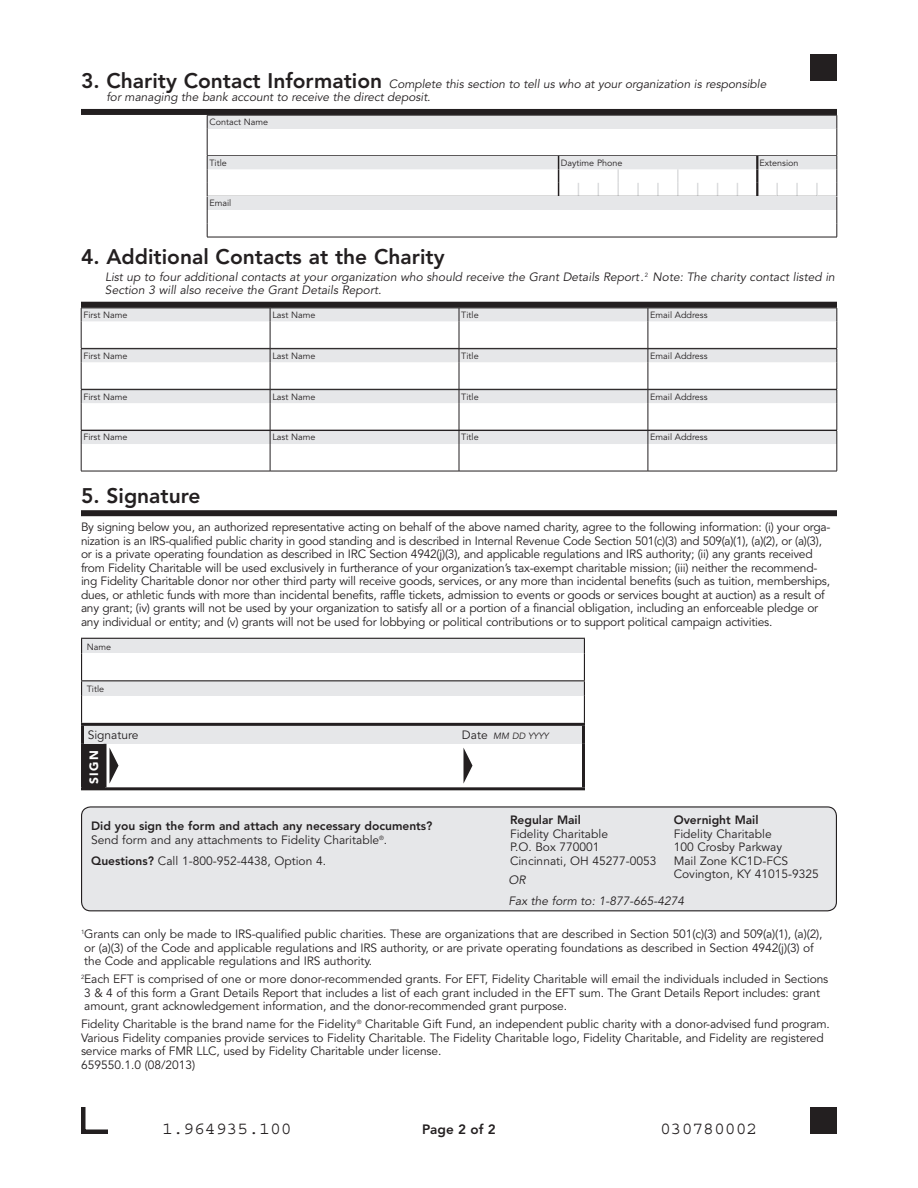
<style>
.page{position:relative;width:918px;height:1188px;background:#fff}
.page>*{position:absolute;margin:0;border:0;box-sizing:border-box;transform-origin:0 0}
.t1{font:800 21px "Avenir";color:#231f20}
.t2{font:18px "Courier";color:#231f20}
.t3{font:800 13.5px "Avenir";color:#231f20}
.t4{font:12px/13.5px "Avenir";letter-spacing:-.01em;color:#231f20}
.t5{font:italic 12px/13.5px "Avenir";color:#231f20}
.t6{font:800 12px/13.5px "Avenir";color:#231f20}
.t7{font:900 12px "Avenir";color:#fff}
.t8{font:9px "Avenir";color:#231f20}
.t9{font:italic 9px "Avenir";color:#231f20}
.s1{font-weight:800;font-style:normal;font-size:21px}
.s2{font-style:normal;font-size:12px}
.s3{font-weight:400}
.s4{font-weight:800}
</style>
<div class="page">
<div style="left:81px;top:109px;width:756px;height:6px;background:#231f20"></div>
<div style="left:81px;top:302px;width:756px;height:6px;background:#231f20"></div>
<div style="left:81px;top:510px;width:756px;height:6px;background:#231f20"></div>
<hr style="left:207px;top:237px;width:630px;height:1px;background:#231f20">
<svg style="left:207px;top:115px;width:631px;height:122px"></svg>
<hr style="left:81px;top:471px;width:189px;height:1px;background:#231f20">
<hr style="left:270px;top:471px;width:189px;height:1px;background:#231f20">
<hr style="left:459px;top:471px;width:189px;height:1px;background:#231f20">
<hr style="left:648px;top:471px;width:189px;height:1px;background:#231f20">
<svg style="left:81px;top:308px;width:757px;height:163px"></svg>
<div style="left:82px;top:638px;width:502px;height:15px;background:#e6e7e9"></div>
<hr style="left:81px;top:638px;width:504px;height:1px;background:#231f20">
<div style="left:82px;top:681px;width:502px;height:15px;background:#e6e7e9"></div>
<hr style="left:81px;top:680px;width:504px;height:1px;background:#231f20">
<svg style="left:81px;top:639px;width:1px;height:84px"></svg>
<svg style="left:584px;top:639px;width:1px;height:84px"></svg>
<div style="left:82px;top:724px;width:502px;height:20px;background:#e6e7e9"></div>
<div style="left:82px;top:744px;width:23px;height:45px;background:#231f20"></div>
<hr style="left:81px;top:744px;width:3px;height:43px;background:#231f20">
<hr style="left:81px;top:787px;width:24px;height:3px;background:#231f20">
<hr style="left:81px;top:726px;width:3px;height:18px;background:#231f20">
<hr style="left:81px;top:723px;width:24px;height:3px;background:#231f20">
<hr style="left:105px;top:723px;width:480px;height:3px;background:#231f20">
<hr style="left:582px;top:726px;width:3px;height:18px;background:#231f20">
<hr style="left:104px;top:744px;width:2px;height:43px;background:#231f20">
<hr style="left:582px;top:744px;width:3px;height:43px;background:#231f20">
<hr style="left:105px;top:787px;width:480px;height:3px;background:#231f20">
<svg style="left:110px;top:749px;width:8px;height:34px"></svg>
<svg style="left:464px;top:749px;width:8px;height:34px"></svg>
<div style="left:82px;top:807px;width:754px;height:104px;background:#e6e7e9;border-radius:9px"></div>
<div style="left:81px;top:806px;width:756px;height:105px;border:1px solid #231f20;border-radius:9px"></div>
<div style="left:810px;top:1107px;width:27px;height:27px;background:#231f20"></div>
<svg style="left:81px;top:1107px;width:27px;height:27px"></svg>
<div style="left:810px;top:54px;width:27px;height:27px;background:#231f20"></div>
<p class="t5" style="left:106px;top:77px;width:661px;text-indent:-25px"><span class="s1">3. Charity Contact Information</span> Complete this section to tell us who at your organization is responsible for managing the bank account to receive the direct deposit.</p>
<p class="t8" style="left:209px;top:117px;width:60px">Contact Name</p>
<p class="t8" style="left:209px;top:157px;width:19px">Title</p>
<p class="t8" style="left:561px;top:157px;width:63px">Daytime Phone</p>
<p class="t8" style="left:760px;top:157px;width:41px">Extension</p>
<p class="t8" style="left:209px;top:198px;width:23px">Email</p>
<h1 class="t1" style="left:81px;top:244px;width:365px">4. Additional Contacts at the Charity</h1>
<p class="t5" style="left:105px;top:270px;width:731px">List up to four additional contacts at your organization who should receive the Grant Details Report. <sup>2</sup> Note: The charity contact listed in<br>Section 3 will also receive the Grant Details Report.</p>
<p class="t8" style="left:83px;top:309px;width:46px">First Name</p>
<p class="t8" style="left:272px;top:309px;width:45px">Last Name</p>
<p class="t8" style="left:461px;top:309px;width:19px">Title</p>
<p class="t8" style="left:650px;top:309px;width:59px">Email Address</p>
<p class="t8" style="left:83px;top:350px;width:46px">First Name</p>
<p class="t8" style="left:272px;top:350px;width:45px">Last Name</p>
<p class="t8" style="left:461px;top:350px;width:19px">Title</p>
<p class="t8" style="left:650px;top:350px;width:59px">Email Address</p>
<p class="t8" style="left:83px;top:391px;width:46px">First Name</p>
<p class="t8" style="left:272px;top:391px;width:45px">Last Name</p>
<p class="t8" style="left:461px;top:391px;width:19px">Title</p>
<p class="t8" style="left:650px;top:391px;width:59px">Email Address</p>
<p class="t8" style="left:83px;top:432px;width:46px">First Name</p>
<p class="t8" style="left:272px;top:432px;width:45px">Last Name</p>
<p class="t8" style="left:461px;top:432px;width:19px">Title</p>
<p class="t8" style="left:650px;top:432px;width:59px">Email Address</p>
<h1 class="t1" style="left:81px;top:483px;width:121px">5. Signature</h1>
<p class="t4" style="left:81px;top:521px;width:751px">By signing below you, an authorized representative acting on behalf of the above named charity, agree to the following information: (i) your orga&shy;nization is an IRS-qualified public charity in good standing and is described in Internal Revenue Code Section 501(c)(3) and 509(a)(1), (a)(2), or (a)(3), or is a private operating foundation as described in IRC Section 4942(j)(3), and applicable regulations and IRS authority; (ii) any grants received from Fidelity Charitable will be used exclusively in furtherance of your organization’s tax-exempt charitable mission; (iii) neither the recommend&shy;ing Fidelity Charitable donor nor other third party will receive goods, services, or any more than incidental benefits (such as tuition, memberships, dues, or athletic funds with more than incidental benefits, raffle tickets, admission to events or goods or services bought at auction) as a result of any grant; (iv) grants will not be used by your organization to satisfy all or a portion of a financial obligation, including an enforceable pledge or any individual or entity; and (v) grants will not be used for lobbying or political contributions or to support political campaign activities.</p>
<p class="t8" style="left:87px;top:641px;width:26px">Name</p>
<p class="t8" style="left:87px;top:684px;width:19px">Title</p>
<p class="t4" style="left:88px;top:728px;width:52px">Signature</p>
<p class="t9" style="left:462px;top:730px;width:88px"><span class="s2">Date</span> mm dd yyyy</p>
<p class="t7" style="left:87px;top:784px;width:35px;rotate:-90deg">SIGN</p>
<p class="t6" style="left:91px;top:819px;width:343px">Did you sign the form and attach any necessary documents?<br><span class="s3">Send form and any attachments to Fidelity Charitable</span><sup>®</sup><span class="s3">.</span></p>
<p class="t4" style="left:91px;top:854px;width:236px"><span class="s4">Questions?</span> Call 1-800-952-4438, Option 4.</p>
<p class="t6" style="left:510px;top:813px;width:72px">Regular Mail</p>
<p class="t4" style="left:510px;top:827px;width:148px">Fidelity Charitable<br>P.O. Box 770001<br>Cincinnati, OH 45277-0053</p>
<p class="t6" style="left:674px;top:813px;width:86px">Overnight Mail</p>
<p class="t4" style="left:674px;top:827px;width:147px">Fidelity Charitable<br>100 Crosby Parkway<br>Mail Zone KC1D-FCS<br>Covington, KY 41015-9325</p>
<p class="t5" style="left:508px;top:870px;width:177px;line-height:21px">OR<br>Fax the form to: 1-877-665-4274</p>
<p class="t4" style="left:81px;top:928px;width:743px"><sup>1</sup>Grants can only be made to IRS-qualified public charities. These are organizations that are described in Section 501(c)(3) and 509(a)(1), (a)(2), or (a)(3) of the Code and applicable regulations and IRS authority, or are private operating foundations as described in Section 4942(j)(3) of the Code and applicable regulations and IRS authority.</p>
<p class="t4" style="left:81px;top:973px;width:749px"><sup>2</sup>Each EFT is comprised of one or more donor-recommended grants. For EFT, Fidelity Charitable will email the individuals included in Sections<br>3 &amp; 4 of this form a Grant Details Report that includes a list of each grant included in the EFT sum. The Grant Details Report includes: grant amount, grant acknowledgement information, and the donor-recommended grant purpose.</p>
<p class="t4" style="left:81px;top:1018px;width:750px">Fidelity Charitable is the brand name for the Fidelity<sup>®</sup> Charitable Gift Fund, an independent public charity with a donor-advised fund program.<br>Various Fidelity companies provide services to Fidelity Charitable. The Fidelity Charitable logo, Fidelity Charitable, and Fidelity are registered service marks of FMR LLC, used by Fidelity Charitable under license.<br>659550.1.0 (08/2013)</p>
<h2 class="t2" style="left:162px;top:1120px;width:131px">1.964935.100</h2>
<p class="t3" style="left:422px;top:1121px;width:75px">Page 2 of 2</p>
<h2 class="t2" style="left:660px;top:1120px;width:99px">030780002</h2>
</div>
